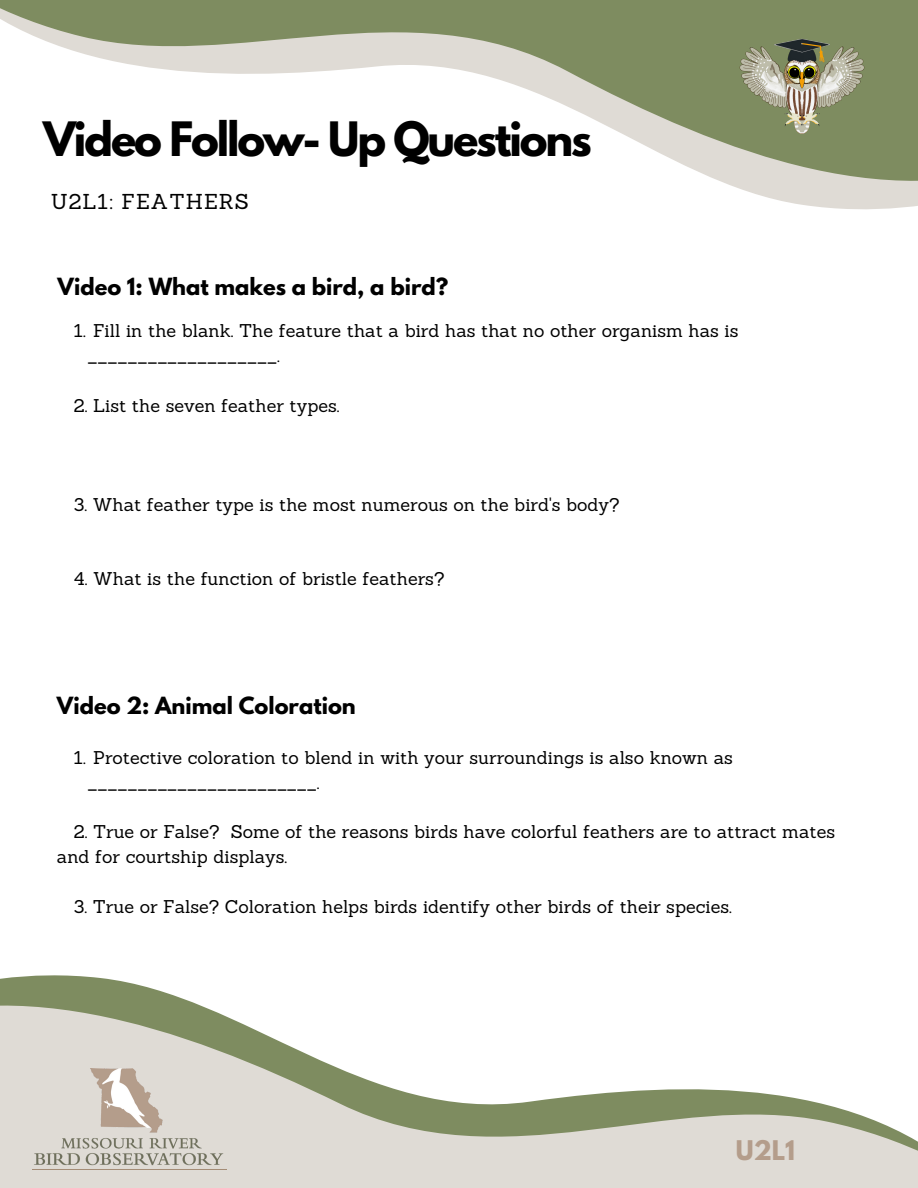
<style>
.page{position:relative;width:918px;height:1188px;background:#fff}
.page>*{position:absolute;margin:0;border:0;box-sizing:border-box;transform-origin:0 0}
.t1{font:700 42px "League Spartan";letter-spacing:-.05em;color:#000}
.t2{font:700 24px "League Spartan";color:#b49d8b}
.t3{font:700 21px "League Spartan";color:#000}
.t4{font:21px "Sanchez";letter-spacing:.05em;color:#000}
.t5{font:18px/24.8px "Sanchez";color:#000}
</style>
<div class="page">
<svg style="left:0;top:0;width:918px;height:210px"></svg>
<img style="left:715px;top:25px;width:174px;height:174px">
<svg style="left:0;top:975px;width:918px;height:213px"></svg>
<img style="left:33px;top:1069px;width:193px;height:100px">
<p class="t1" style="left:43px;top:119px;width:550px">Video Follow- Up Questions</p>
<p class="t4" style="left:51px;top:188px;width:200px">U2L1: FEATHERS</p>
<p class="t3" style="left:58px;top:276px;width:392px">Video 1: What makes a bird, a bird?</p>
<p class="t5" style="left:88px;top:318px;width:653px;text-indent:-14px">1. Fill in the blank. The feature that a bird has that no other organism has is ___________________.</p>
<p class="t5" style="left:74px;top:393px;width:267px">2. List the seven feather types.</p>
<p class="t5" style="left:74px;top:492px;width:547px">3. What feather type is the most numerous on the bird's body?</p>
<p class="t5" style="left:74px;top:566px;width:372px">4. What is the function of bristle feathers?</p>
<p class="t3" style="left:57px;top:696px;width:300px">Video 2: Animal Coloration</p>
<p class="t5" style="left:88px;top:745px;width:647px;text-indent:-14px">1. Protective coloration to blend in with your surroundings is also known as _______________________.</p>
<p class="t5" style="left:57px;top:819px;width:780px;text-indent:17px">2. True or False? Some of the reasons birds have colorful feathers are to attract mates and for courtship displays.</p>
<p class="t5" style="left:74px;top:894px;width:660px">3. True or False? Coloration helps birds identify other birds of their species.</p>
<p class="t2" style="left:736px;top:1138px;width:61px">U2L1</p>
</div>
